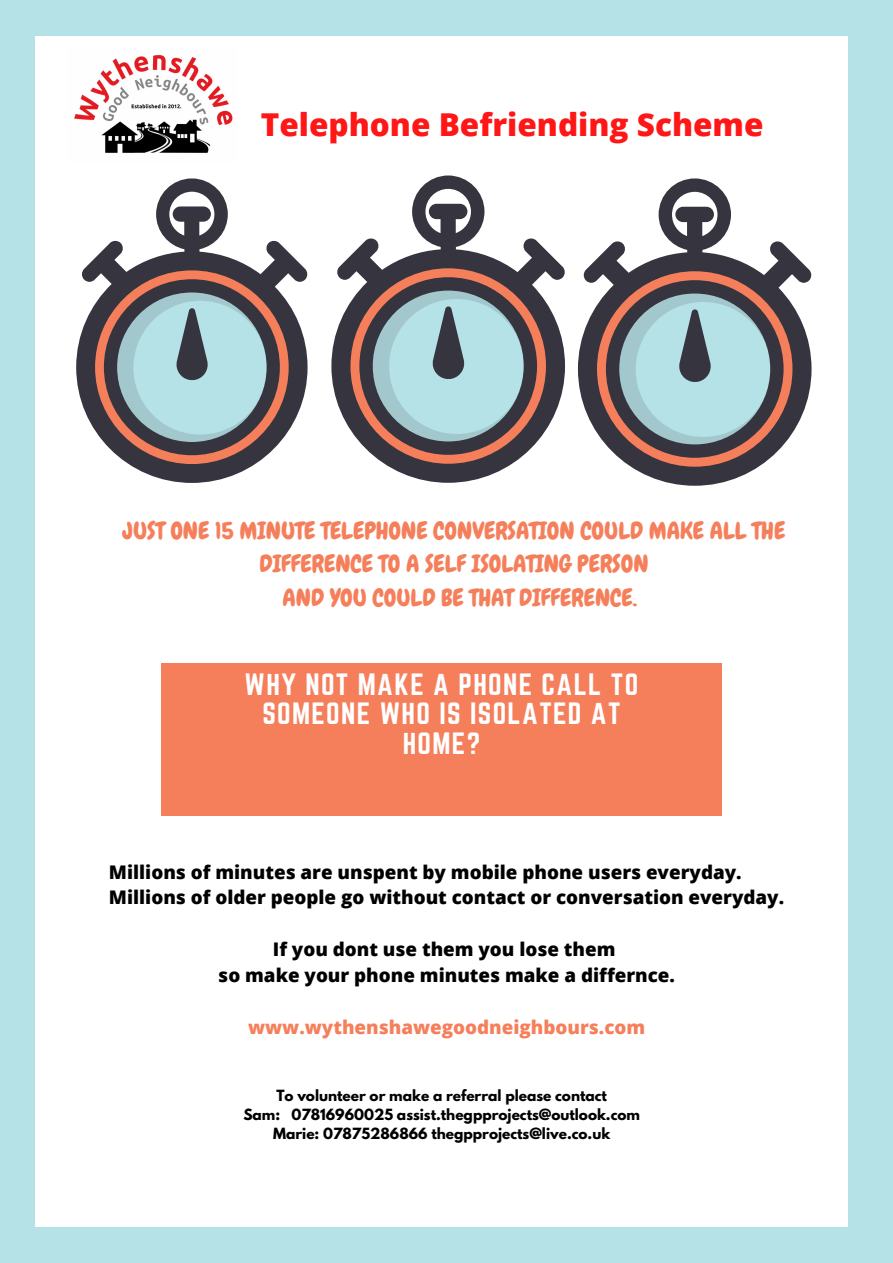
<style>
.page{position:relative;width:893px;height:1263px;background:#b5e2e7}
.page>*{position:absolute;margin:0;border:0;box-sizing:border-box;transform-origin:0 0}
.t1{font:800 31.5px "Open Sans";color:#ff1616}
.t2{font:27px/29.7px "Norwester";letter-spacing:.05em;color:#fff;text-align:center}
.t3{font:24px/33.2px "Chewy";color:#f57f5b;text-align:center}
.t4{font:800 18.83px/25.8px "Open Sans";color:#000}
.t5{font:800 18.83px "Open Sans";color:#f57f5b}
.t6{font:700 13.73px/18.8px "League Spartan";color:#000;text-align:center}
</style>
<div class="page">
<div style="left:35px;top:36px;width:813px;height:1191px;background:#fff"></div>
<div style="left:161px;top:664px;width:561px;height:152px;background:#f57f5b"></div>
<svg style="left:76px;top:178px;width:231px;height:305px"></svg>
<svg style="left:86px;top:261px;width:212px;height:212px;background:#8a8b8d"></svg>
<svg style="left:331px;top:175px;width:234px;height:308px"></svg>
<svg style="left:359px;top:277px;width:178px;height:178px;background:#8b9597"></svg>
<svg style="left:578px;top:178px;width:233px;height:308px"></svg>
<svg style="left:606px;top:280px;width:177px;height:178px;background:#8b9598"></svg>
<img style="left:74px;top:55px;width:159px;height:98px">
<h1 class="t1" style="left:261px;top:102px;width:504px">Telephone Befriending Scheme</h1>
<p class="t3" style="left:123px;top:514px;width:664px">JUST ONE 15 MINUTE TELEPHONE CONVERSATION COULD MAKE ALL THE<br>DIFFERENCE TO A SELF ISOLATING PERSON<br>AND YOU COULD BE THAT DIFFERENCE.</p>
<h2 class="t2" style="left:244px;top:670px;width:395px">WHY NOT MAKE A PHONE CALL TO<br>SOMEONE WHO IS ISOLATED AT<br>HOME?</h2>
<p class="t4" style="left:109px;top:858px;width:677px">Millions of minutes are unspent by mobile phone users everyday.<br>Millions of older people go without contact or conversation everyday.</p>
<p class="t4" style="left:218px;top:936px;width:458px;text-align:center">If you dont use them you lose them<br>so make your phone minutes make a differnce.</p>
<p class="t5" style="left:248px;top:1013px;width:399px">www.wythenshawegoodneighbours.com</p>
<p class="t6" style="left:243px;top:1088px;width:398px">To volunteer or make a referral please contact<br>Sam: 07816960025 assist.thegpprojects@outlook.com<br>Marie: 07875286866 thegpprojects@live.co.uk</p>
</div>
